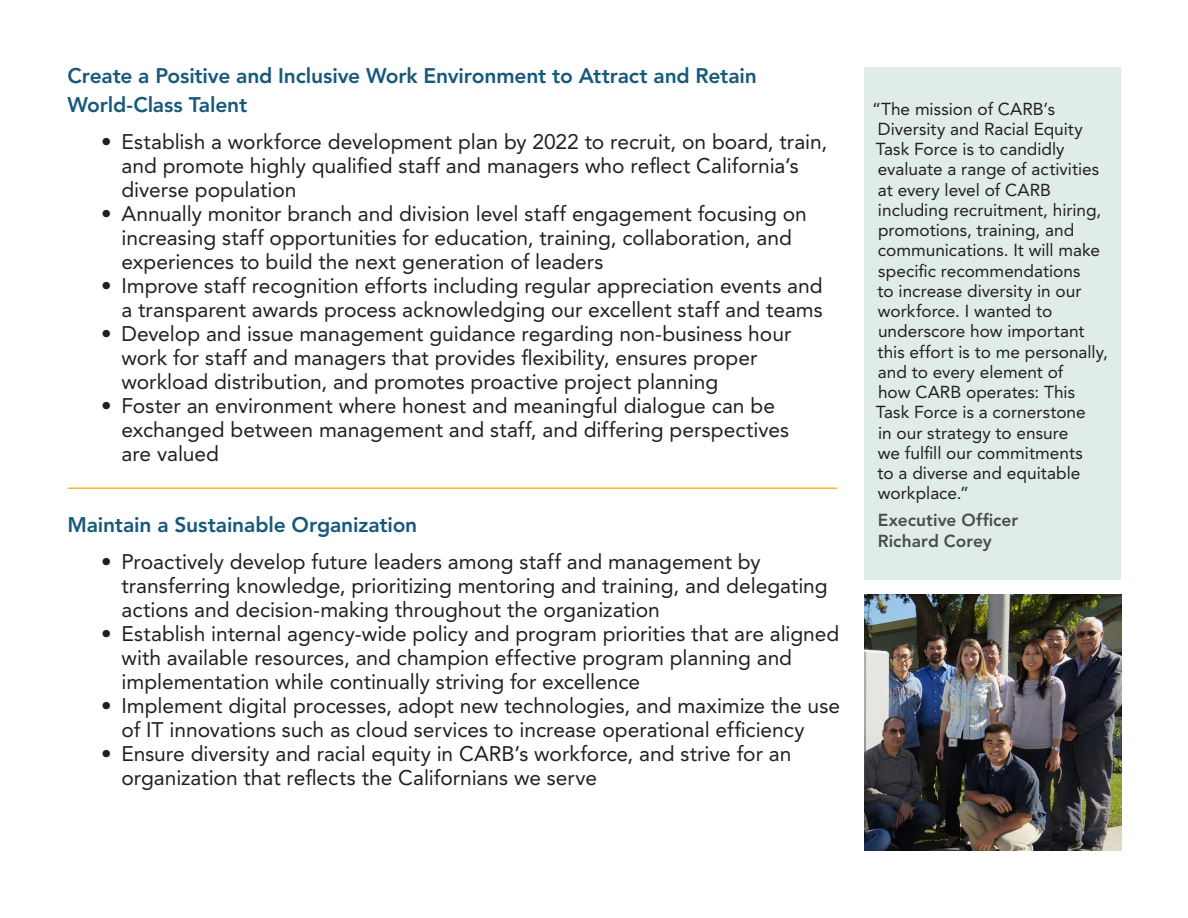
<style>
.page{position:relative;width:1188px;height:918px;background:#fff}
.page>*{position:absolute;margin:0;border:0;box-sizing:border-box;transform-origin:0 0}
.t1{font:21px/24px "Avenir LT Std";color:#231f20}
.t2{font:800 21px/28.5px "Avenir LT Std";letter-spacing:-.01em;color:#17597b}
.t3{font:17.25px/20.2px "Avenir LT Std";color:#231f20}
.t4{font:800 17.25px/20.2px "Avenir LT Std";letter-spacing:.005em;color:#4b4c4d}
</style>
<div class="page">
<hr style="left:68px;top:488px;width:769px;height:1px;background:#fcb729">
<div style="left:864px;top:68px;width:256px;height:512px;background:#dfecea"></div>
<img style="left:865px;top:594px;width:256px;height:256px">
<h3 class="t2" style="left:68px;top:62px;width:691px">Create a Positive and Inclusive Work Environment to Attract and Retain<br>World-Class Talent</h3>
<p class="t1" style="left:121px;top:130px;width:707px;text-indent:-20px">• Establish a workforce development plan by 2022 to recruit, on board, train, and promote highly qualified staff and managers who reflect California’s diverse population</p>
<p class="t1" style="left:121px;top:202px;width:687px;text-indent:-20px">• Annually monitor branch and division level staff engagement focusing on increasing staff opportunities for education, training, collaboration, and experiences to build the next generation of leaders</p>
<p class="t1" style="left:101px;top:274px;width:723px;text-align:right">• Improve staff recognition efforts including regular appreciation events and a transparent awards process acknowledging our excellent staff and teams</p>
<p class="t1" style="left:121px;top:322px;width:671px;text-indent:-20px">• Develop and issue management guidance regarding non-business hour work for staff and managers that provides flexibility, ensures proper workload distribution, and promotes proactive project planning</p>
<p class="t1" style="left:121px;top:394px;width:669px;text-indent:-20px">• Foster an environment where honest and meaningful dialogue can be exchanged between management and staff, and differing perspectives are valued</p>
<h3 class="t2" style="left:67px;top:510px;width:351px">Maintain a Sustainable Organization</h3>
<p class="t1" style="left:121px;top:550px;width:708px;text-indent:-20px">• Proactively develop future leaders among staff and management by transferring knowledge, prioritizing mentoring and training, and delegating actions and decision-making throughout the organization</p>
<p class="t1" style="left:121px;top:622px;width:719px;text-indent:-20px">• Establish internal agency-wide policy and program priorities that are aligned with available resources, and champion effective program planning and implementation while continually striving for excellence</p>
<p class="t1" style="left:121px;top:694px;width:720px;text-indent:-20px">• Implement digital processes, adopt new technologies, and maximize the use of IT innovations such as cloud services to increase operational efficiency</p>
<p class="t1" style="left:121px;top:742px;width:672px;text-indent:-20px">• Ensure diversity and racial equity in CARB’s workforce, and strive for an organization that reflects the Californians we serve</p>
<p class="t3" style="left:872px;top:99px;width:237px">“The mission of CARB’s<br>Diversity and Racial Equity<br>Task Force is to candidly evaluate a range of activities at every level of CARB including recruitment, hiring, promotions, training, and communications. It will make specific recommendations<br>to increase diversity in our workforce. I wanted to underscore how important this effort is to me personally, and to every element of<br>how CARB operates: This<br>Task Force is a cornerstone<br>in our strategy to ensure<br>we fulfill our commitments<br>to a diverse and equitable workplace.”</p>
<p class="t4" style="left:878px;top:510px;width:142px">Executive Officer<br>Richard Corey</p>
</div>
